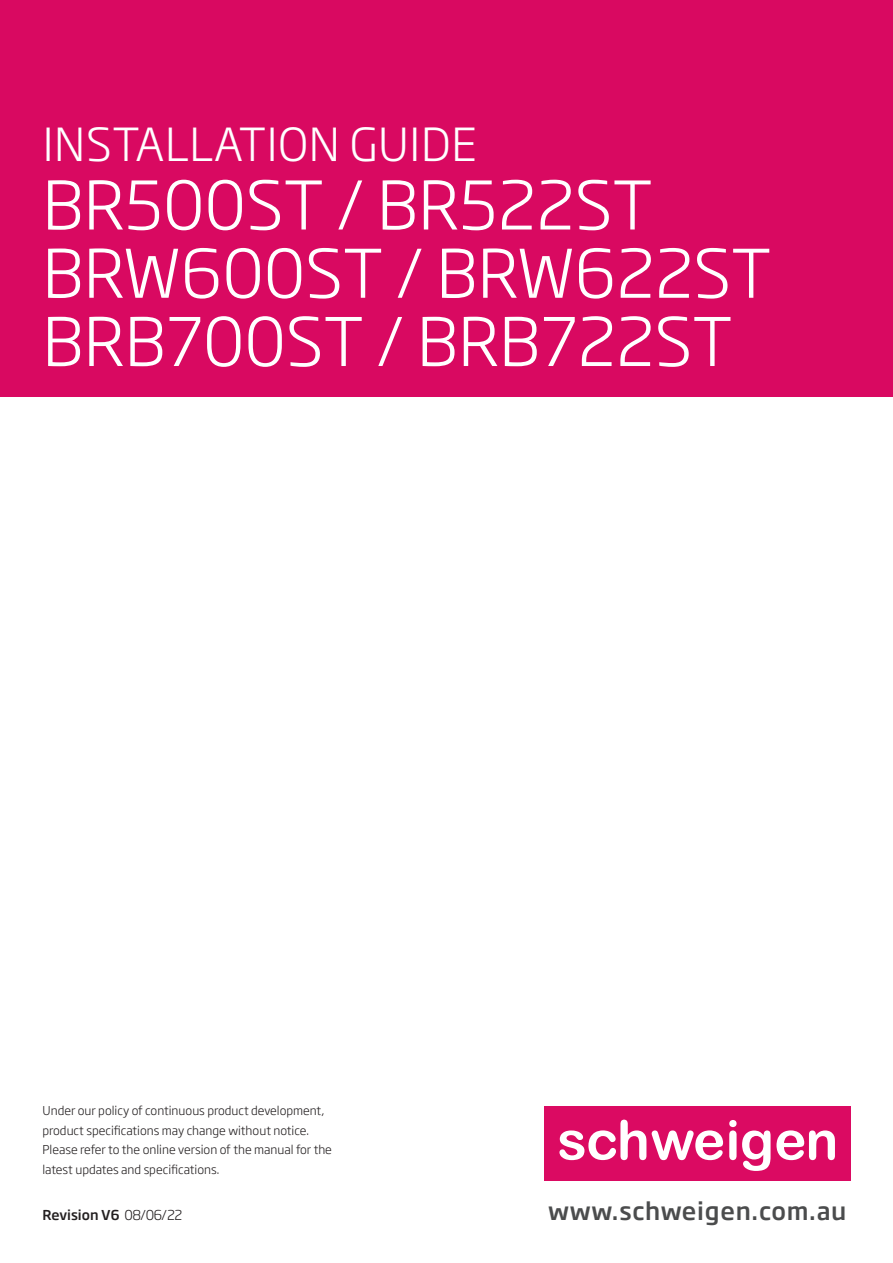
<style>
.page{position:relative;width:893px;height:1263px;background:#fff}
.page>*{position:absolute;margin:0;border:0;box-sizing:border-box;transform-origin:0 0}
.t1{font:300 66px/68.2px "Soho Gothic Std";color:#fff}
.t2{font:300 45px "Soho Gothic Std";letter-spacing:.015em;color:#fff}
.t3{font:500 24px "Soho Gothic Std";letter-spacing:.03em;color:#4b4c4d}
.t4{font:500 13.5px "Soho Gothic Std";color:#231f20}
.t5{font:300 12px/19.5px "Soho Gothic Std";color:#231f20}
.s1{font-weight:300}
</style>
<div class="page">
<div style="left:0;top:0;width:893px;height:396px;background:#d90961"></div>
<div style="left:544px;top:1106px;width:306px;height:74px;background:#db0a62"></div>
<svg style="left:559px;top:1119px;width:87px;height:41px"></svg>
<svg style="left:652px;top:1130px;width:71px;height:30px"></svg>
<svg style="left:729px;top:1120px;width:7px;height:40px"></svg>
<svg style="left:742px;top:1130px;width:28px;height:41px"></svg>
<svg style="left:776px;top:1130px;width:59px;height:30px"></svg>
<h2 class="t2" style="left:43px;top:116px;width:436px">INSTALLATION GUIDE</h2>
<h1 class="t1" style="left:43px;top:172px;width:730px">BR500ST / BR522ST<br>BRW600ST / BRW622ST<br>BRB700ST / BRB722ST</h1>
<p class="t5" style="left:43px;top:1101px;width:291px">Under our policy of continuous product development, product specifications may change without notice.<br>Please refer to the online version of the manual for the latest updates and specifications.</p>
<p class="t4" style="left:43px;top:1206px;width:141px">Revision V6 <span class="s1">08/06/22</span></p>
<h3 class="t3" style="left:548px;top:1196px;width:300px">www.schweigen.com.au</h3>
</div>
